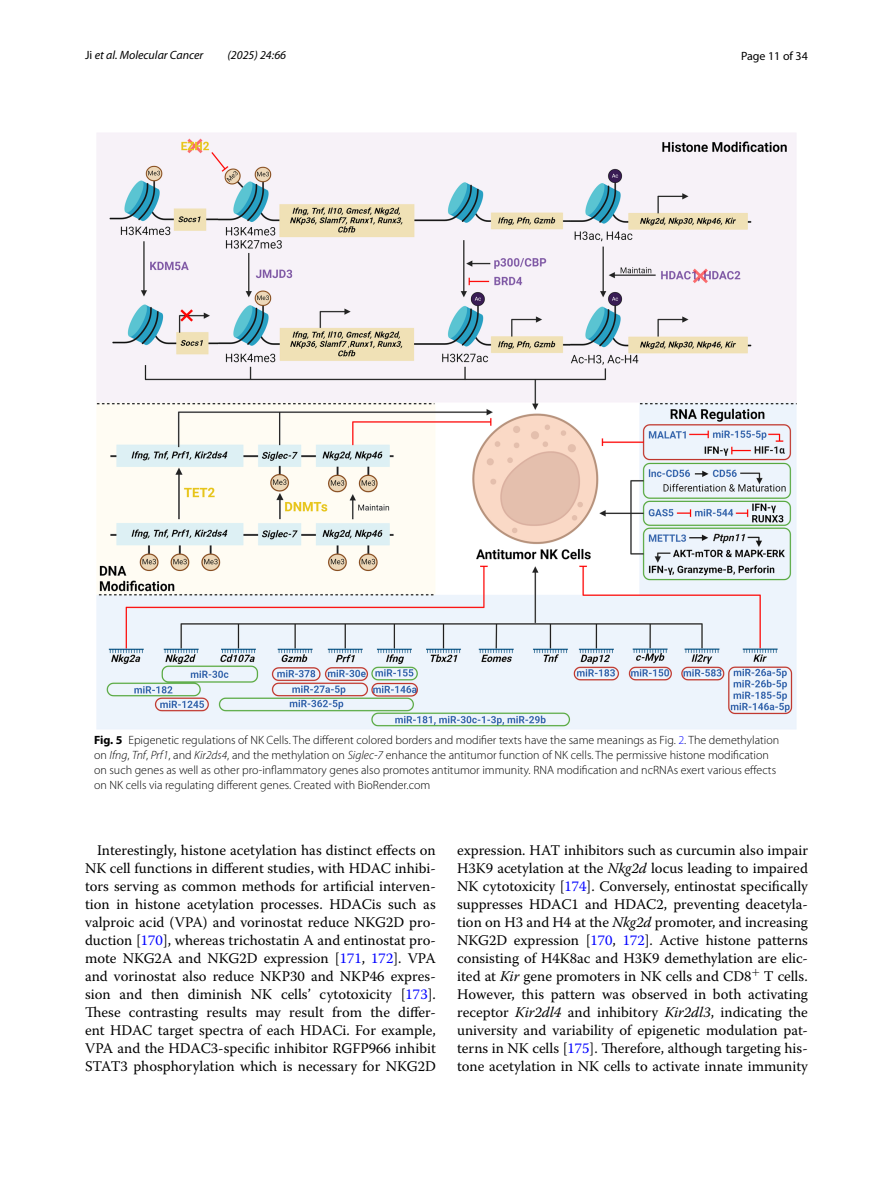
<style>
.page{position:relative;width:893px;height:1187px;background:#fff}
.page>*{position:absolute;margin:0;border:0;box-sizing:border-box;transform-origin:0 0}
.t1{font:14.7px/18px "Warnock Pro";color:#000;text-align:justify}
.t2{font:300 12px/15px "Myriad Pro";color:#000}
.t3{font:italic 12px "Myriad Pro";color:#000}
.t4{font:12px "Myriad Pro";color:#000}
.s1{font-style:normal}
.s2{font-weight:700}
.s3{color:#00f}
.s4{font-style:italic}
</style>
<div class="page">
<img style="left:96px;top:133px;width:701px;height:596px">
<p class="t3" style="left:85px;top:48px;width:120px"><span class="s1">Ji</span> et al. Molecular Cancer</p>
<p class="t3" style="left:227px;top:48px;width:60px">(2025) 24:66</p>
<p class="t4" style="left:741px;top:48px;width:68px">Page 11 of 34</p>
<p class="t2" style="left:94px;top:733px;width:687px"><span class="s2">Fig. 5</span> Epigenetic regulations of NK Cells. The different colored borders and modifier texts have the same meanings as Fig. <span class="s3">2</span>. The demethylation on <span class="s4">Ifng</span>, <span class="s4">Tnf</span>, <span class="s4">Prf1</span>, and <span class="s4">Kir2ds4</span>, and the methylation on <span class="s4">Siglec-7</span> enhance the antitumor function of NK cells. The permissive histone modification on such genes as well as other pro-inflammatory genes also promotes antitumor immunity. RNA modification and ncRNAs exert various effects on NK cells via regulating different genes. Created with BioRender.com</p>
<p class="t1" style="left:85px;top:840px;width:352px;text-indent:12px">Interestingly, histone acetylation has distinct effects on NK cell functions in different studies, with HDAC inhibi&shy;tors serving as common methods for artificial interven&shy;tion in histone acetylation processes. HDACis such as valproic acid (VPA) and vorinostat reduce NKG2D pro&shy;duction [<span class="s3">170</span>], whereas trichostatin A and entinostat pro&shy;mote NKG2A and NKG2D expression [<span class="s3">171</span>, <span class="s3">172</span>]. VPA and vorinostat also reduce NKP30 and NKP46 expres&shy;sion and then diminish NK cells’ cytotoxicity [<span class="s3">173</span>].<br>These contrasting results may result from the differ&shy;ent HDAC target spectra of each HDACi. For example, VPA and the HDAC3-specific inhibitor RGFP966 inhibit STAT3 phosphorylation which is necessary for NKG2D</p>
<p class="t1" style="left:457px;top:840px;width:352px">expression. HAT inhibitors such as curcumin also impair H3K9 acetylation at the <span class="s4">Nkg2d</span> locus leading to impaired NK cytotoxicity [<span class="s3">174</span>]. Conversely, entinostat specifically suppresses HDAC1 and HDAC2, preventing deacetyla&shy;tion on H3 and H4 at the <span class="s4">Nkg2d</span> promoter, and increasing NKG2D expression [<span class="s3">170</span>, <span class="s3">172</span>]. Active histone patterns consisting of H4K8ac and H3K9 demethylation are elic&shy;ited at <span class="s4">Kir</span> gene promoters in NK cells and CD8<sup>+</sup> T cells.<br>However, this pattern was observed in both activating receptor <span class="s4">Kir2dl4</span> and inhibitory <span class="s4">Kir2dl3</span>, indicating the university and variability of epigenetic modulation pat&shy;terns in NK cells [<span class="s3">175</span>]. Therefore, although targeting his&shy;tone acetylation in NK cells to activate innate immunity</p>
</div>
